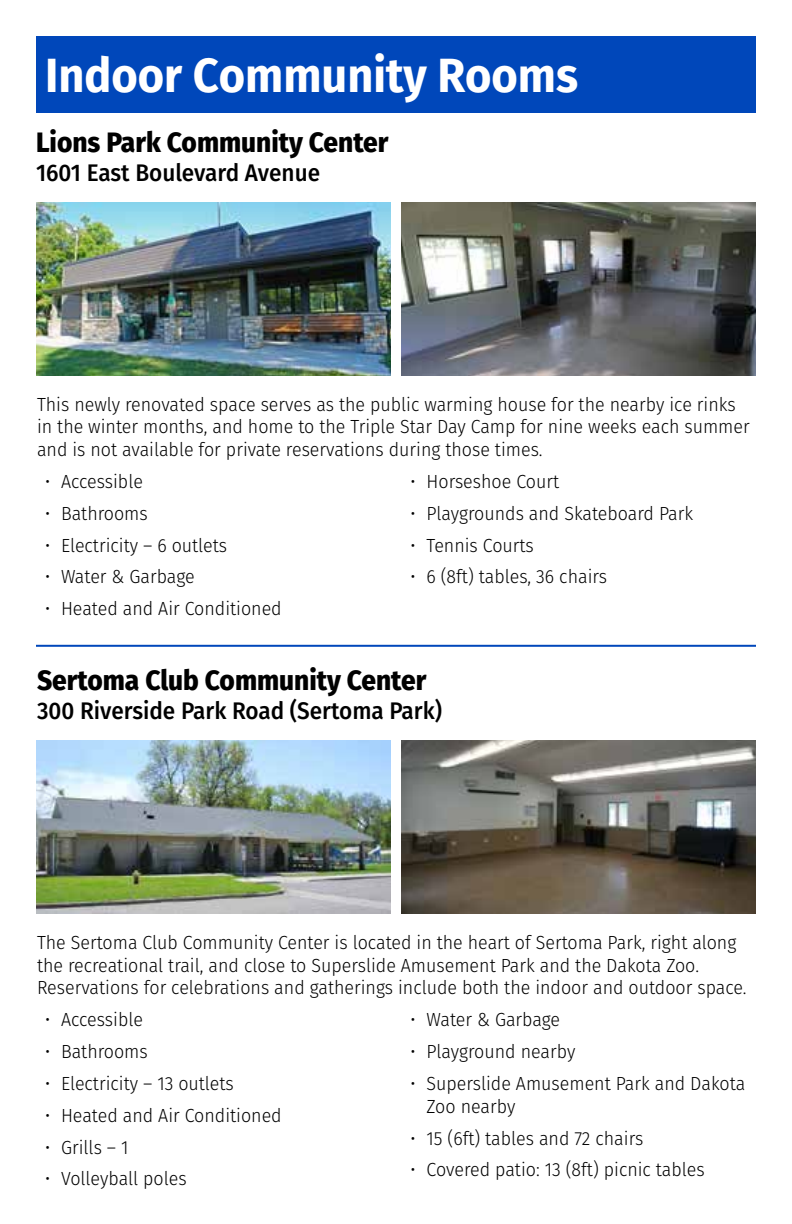
<style>
.page{position:relative;width:792px;height:1224px;background:#fff}
.page>*{position:absolute;margin:0;border:0;box-sizing:border-box;transform-origin:0 0}
.t1{font:700 48px "Fira Sans OT";color:#fff;scale:.94 1}
.t2{font:800 28px "Fira Sans";color:#000;scale:.94 1}
.t3{font:500 24px "Fira Sans";color:#000;scale:.94 1}
.t4{font:300 19px/22.8px "Fira Sans";color:#000;scale:.94 1}
</style>
<div class="page">
<img style="left:36px;top:741px;width:355px;height:173px">
<img style="left:401px;top:741px;width:355px;height:173px">
<hr style="left:36px;top:645px;width:720px;height:2px;background:#0047ba">
<div style="left:36px;top:36px;width:720px;height:76px;background:#0047ba"></div>
<img style="left:36px;top:202px;width:355px;height:173px">
<img style="left:401px;top:202px;width:355px;height:173px">
<h1 class="t1" style="left:45px;top:42px;width:569px">Indoor Community Rooms</h1>
<h2 class="t2" style="left:36px;top:118px;width:376px">Lions Park Community Center</h2>
<p class="t3" style="left:36px;top:153px;width:304px">1601 East Boulevard Avenue</p>
<p class="t4" style="left:37px;top:392px;width:760px">This newly renovated space serves as the public warming house for the nearby ice rinks in the winter months, and home to the Triple Star Day Camp for nine weeks each summer and is not available for private reservations during those times.</p>
<p class="t4" style="left:45px;top:470px;width:106px">• Accessible</p>
<p class="t4" style="left:45px;top:502px;width:111px">• Bathrooms</p>
<p class="t4" style="left:45px;top:533px;width:195px">• Electricity – 6 outlets</p>
<p class="t4" style="left:45px;top:565px;width:161px">• Water &amp; Garbage</p>
<p class="t4" style="left:45px;top:597px;width:253px">• Heated and Air Conditioned</p>
<p class="t4" style="left:411px;top:470px;width:160px">• Horseshoe Court</p>
<p class="t4" style="left:411px;top:502px;width:302px">• Playgrounds and Skateboard Park</p>
<p class="t4" style="left:411px;top:533px;width:133px">• Tennis Courts</p>
<p class="t4" style="left:411px;top:565px;width:211px">• 6 (8ft) tables, 36 chairs</p>
<h2 class="t2" style="left:37px;top:656px;width:416px">Sertoma Club Community Center</h2>
<p class="t3" style="left:37px;top:691px;width:433px">300 Riverside Park Road (Sertoma Park)</p>
<p class="t4" style="left:37px;top:931px;width:756px">The Sertoma Club Community Center is located in the heart of Sertoma Park, right along the recreational trail, and close to Superslide Amusement Park and the Dakota Zoo.<br>Reservations for celebrations and gatherings include both the indoor and outdoor space.</p>
<p class="t4" style="left:45px;top:1008px;width:106px">• Accessible</p>
<p class="t4" style="left:45px;top:1040px;width:111px">• Bathrooms</p>
<p class="t4" style="left:45px;top:1072px;width:202px">• Electricity – 13 outlets</p>
<p class="t4" style="left:45px;top:1104px;width:253px">• Heated and Air Conditioned</p>
<p class="t4" style="left:45px;top:1135px;width:90px">• Grills – 1</p>
<p class="t4" style="left:45px;top:1167px;width:152px">• Volleyball poles</p>
<p class="t4" style="left:411px;top:1008px;width:161px">• Water &amp; Garbage</p>
<p class="t4" style="left:411px;top:1040px;width:177px">• Playground nearby</p>
<p class="t4" style="left:427px;top:1072px;width:341px;text-indent:-16px">• Superslide Amusement Park and Dakota<br>Zoo nearby</p>
<p class="t4" style="left:411px;top:1126px;width:249px">• 15 (6ft) tables and 72 chairs</p>
<p class="t4" style="left:411px;top:1158px;width:315px">• Covered patio: 13 (8ft) picnic tables</p>
</div>
